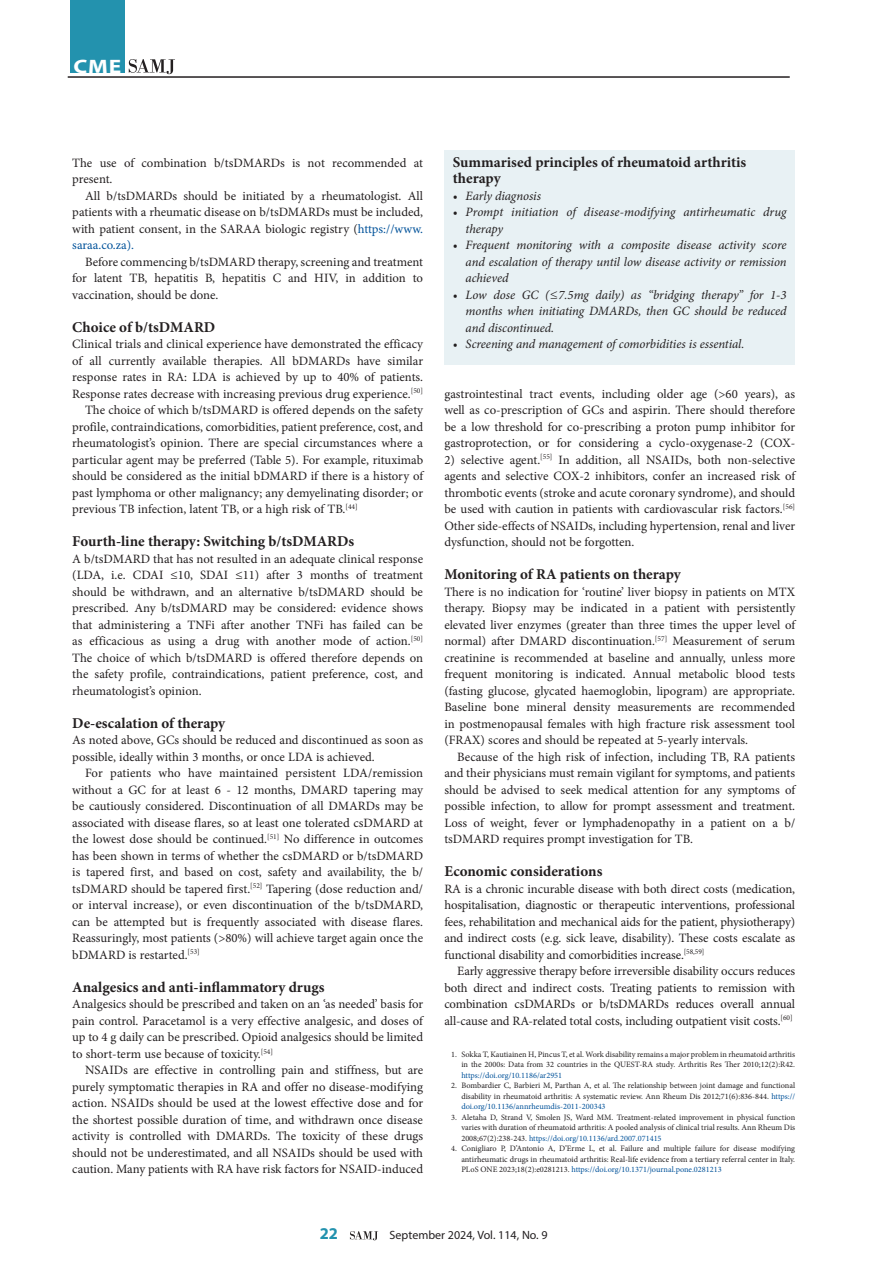
<style>
.page{position:relative;width:893px;height:1263px;background:#fff}
.page>*{position:absolute;margin:0;border:0;box-sizing:border-box;transform-origin:0 0}
.t1{font:700 19.5px "Myriad Pro";color:#fff;scale:1.2 1}
.t2{font:700 16.5px "Myriad Pro";color:#2392ae}
.C_HEAD{font:700 15px/16.5px "Minion Pro";color:#231f20}
.BODY_TEXT_INDENT{font:12.75px/16.5px "Minion Pro";letter-spacing:-.005em;color:#231f20;text-align:justify}
.BODY_TEXT_1ST_PARAGRAPH{font:12.75px/16.5px "Minion Pro";letter-spacing:-.005em;color:#231f20;text-align:justify}
.BULLET_1ST_LEVEL{font:italic 12.75px/16.5px "Minion Pro";letter-spacing:-.005em;color:#231f20;text-align:justify}
.t3{font:12px "Myriad Pro";color:#231f20}
.t4{font:8.25px/10.5px "Minion Pro";color:#231f20;text-align:justify}
.s1{color:#01529a}
</style>
<div class="page">
<svg style="left:350px;top:1231px;width:28px;height:9px"></svg>
<hr style="left:68px;top:76px;width:722px;height:2px;background:#231f20">
<svg style="left:129px;top:59px;width:46px;height:15px"></svg>
<div style="left:70px;top:0;width:54px;height:73px;background:#2392ae"></div>
<div style="left:444px;top:150px;width:351px;height:215px;background:#e8f1f4"></div>
<h1 class="t1" style="left:74px;top:54px;width:41px">CME</h1>
<p class="BODY_TEXT_1ST_PARAGRAPH" style="left:72px;top:154px;width:352px">The use of combination b/tsDMARDs is not recommended at present.</p>
<p class="BODY_TEXT_INDENT" style="left:72px;top:187px;width:352px;text-indent:13px">All b/tsDMARDs should be initiated by a rheumatologist. All patients with a rheumatic disease on b/tsDMARDs must be included, with patient consent, in the SARAA biologic registry (<span class="s1">https://www. saraa.co.za).</span></p>
<p class="BODY_TEXT_INDENT" style="left:72px;top:253px;width:352px;text-indent:13px">Before commencing b/tsDMARD therapy, screening and treatment for latent TB, hepatitis B, hepatitis C and HIV, in addition to vaccination, should be done.</p>
<h3 class="C_HEAD" style="left:72px;top:318px;width:145px">Choice of b/tsDMARD</h3>
<p class="BODY_TEXT_1ST_PARAGRAPH" style="left:72px;top:336px;width:352px">Clinical trials and clinical experience have demonstrated the efficacy of all currently available therapies. All bDMARDs have similar response rates in RA: LDA is achieved by up to 40% of patients.<br>Response rates decrease with increasing previous drug experience.<sup>[50]</sup></p>
<p class="BODY_TEXT_INDENT" style="left:72px;top:402px;width:352px;text-indent:13px">The choice of which b/tsDMARD is offered depends on the safety profile, contraindications, comorbidities, patient preference, cost, and rheumatologist’s opinion. There are special circumstances where a particular agent may be preferred (Table 5). For example, rituximab should be considered as the initial bDMARD if there is a history of past lymphoma or other malignancy; any demyelinating disorder; or previous TB infection, latent TB, or a high risk of TB.<sup>[44]</sup></p>
<h3 class="C_HEAD" style="left:72px;top:533px;width:283px">Fourth-line therapy: Switching b/tsDMARDs</h3>
<p class="BODY_TEXT_1ST_PARAGRAPH" style="left:72px;top:550px;width:352px">A b/tsDMARD that has not resulted in an adequate clinical response (LDA, i.e. CDAI ≤10, SDAI ≤11) after 3 months of treatment should be withdrawn, and an alternative b/tsDMARD should be prescribed. Any b/tsDMARD may be considered: evidence shows that administering a TNFi after another TNFi has failed can be as efficacious as using a drug with another mode of action.<sup>[50] </sup>The choice of which b/tsDMARD is offered therefore depends on the safety profile, contraindications, patient preference, cost, and rheumatologist’s opinion.</p>
<h3 class="C_HEAD" style="left:72px;top:714px;width:154px">De-escalation of therapy</h3>
<p class="BODY_TEXT_1ST_PARAGRAPH" style="left:72px;top:732px;width:352px">As noted above, GCs should be reduced and discontinued as soon as possible, ideally within 3 months, or once LDA is achieved.</p>
<p class="BODY_TEXT_INDENT" style="left:72px;top:765px;width:352px;text-indent:13px">For patients who have maintained persistent LDA/remission without a GC for at least 6 - 12 months, DMARD tapering may be cautiously considered. Discontinuation of all DMARDs may be associated with disease flares, so at least one tolerated csDMARD at the lowest dose should be continued.<sup>[51]</sup> No difference in outcomes has been shown in terms of whether the csDMARD or b/tsDMARD is tapered first, and based on cost, safety and availability, the b/ tsDMARD should be tapered first.<sup>[52]</sup> Tapering (dose reduction and/ or interval increase), or even discontinuation of the b/tsDMARD, can be attempted but is frequently associated with disease flares.<br>Reassuringly, most patients (&gt;80%) will achieve target again once the bDMARD is restarted.<sup>[53]</sup></p>
<h3 class="C_HEAD" style="left:72px;top:978px;width:254px">Analgesics and anti-inflammatory drugs</h3>
<p class="BODY_TEXT_1ST_PARAGRAPH" style="left:72px;top:996px;width:352px">Analgesics should be prescribed and taken on an ‘as needed’ basis for pain control. Paracetamol is a very effective analgesic, and doses of up to 4 g daily can be prescribed. Opioid analgesics should be limited to short-term use because of toxicity.<sup>[54]</sup></p>
<p class="BODY_TEXT_INDENT" style="left:72px;top:1062px;width:352px;text-indent:13px">NSAIDs are effective in controlling pain and stiffness, but are purely symptomatic therapies in RA and offer no disease-modifying action. NSAIDs should be used at the lowest effective dose and for the shortest possible duration of time, and withdrawn once disease activity is controlled with DMARDs. The toxicity of these drugs should not be underestimated, and all NSAIDs should be used with caution. Many patients with RA have risk factors for NSAID-induced</p>
<h3 class="C_HEAD" style="left:453px;top:153px;width:295px">Summarised principles of rheumatoid arthritis therapy</h3>
<p class="BULLET_1ST_LEVEL" style="left:453px;top:187px;width:90px">• Early diagnosis</p>
<p class="BULLET_1ST_LEVEL" style="left:466px;top:204px;width:323px;text-indent:-13px">• Prompt initiation of disease-modifying antirheumatic drug therapy</p>
<p class="BULLET_1ST_LEVEL" style="left:466px;top:237px;width:323px;text-indent:-13px">• Frequent monitoring with a composite disease activity score and escalation of therapy until low disease activity or remission achieved</p>
<p class="BULLET_1ST_LEVEL" style="left:466px;top:286px;width:323px;text-indent:-13px">• Low dose GC (≤7.5mg daily) as “bridging therapy” for 1-3 months when initiating DMARDs, then GC should be reduced and discontinued.</p>
<p class="BULLET_1ST_LEVEL" style="left:453px;top:336px;width:293px">• Screening and management of comorbidities is essential.</p>
<p class="BODY_TEXT_INDENT" style="left:444px;top:385px;width:352px">gastrointestinal tract events, including older age (&gt;60 years), as well as co-prescription of GCs and aspirin. There should therefore be a low threshold for co-prescribing a proton pump inhibitor for gastroprotection, or for considering a cyclo-oxygenase-2 (COX-</p>
<p class="BODY_TEXT_INDENT" style="left:444px;top:451px;width:352px">2) selective agent.<sup>[55]</sup> In addition, all NSAIDs, both non-selective agents and selective COX-2 inhibitors, confer an increased risk of thrombotic events (stroke and acute coronary syndrome), and should be used with caution in patients with cardiovascular risk factors.<sup>[56] </sup>Other side-effects of NSAIDs, including hypertension, renal and liver dysfunction, should not be forgotten.</p>
<h3 class="C_HEAD" style="left:444px;top:566px;width:238px">Monitoring of RA patients on therapy</h3>
<p class="BODY_TEXT_1ST_PARAGRAPH" style="left:444px;top:583px;width:352px">There is no indication for ‘routine’ liver biopsy in patients on MTX therapy. Biopsy may be indicated in a patient with persistently elevated liver enzymes (greater than three times the upper level of normal) after DMARD discontinuation.<sup>[57]</sup> Measurement of serum creatinine is recommended at baseline and annually, unless more frequent monitoring is indicated. Annual metabolic blood tests (fasting glucose, glycated haemoglobin, lipogram) are appropriate.<br>Baseline bone mineral density measurements are recommended in postmenopausal females with high fracture risk assessment tool (FRAX) scores and should be repeated at 5-yearly intervals.</p>
<p class="BODY_TEXT_INDENT" style="left:444px;top:748px;width:352px;text-indent:13px">Because of the high risk of infection, including TB, RA patients and their physicians must remain vigilant for symptoms, and patients should be advised to seek medical attention for any symptoms of possible infection, to allow for prompt assessment and treatment.<br>Loss of weight, fever or lymphadenopathy in a patient on a b/ tsDMARD requires prompt investigation for TB.</p>
<h3 class="C_HEAD" style="left:444px;top:863px;width:160px">Economic considerations</h3>
<p class="BODY_TEXT_1ST_PARAGRAPH" style="left:444px;top:880px;width:352px">RA is a chronic incurable disease with both direct costs (medication, hospitalisation, diagnostic or therapeutic interventions, professional fees, rehabilitation and mechanical aids for the patient, physiotherapy) and indirect costs (e.g. sick leave, disability). These costs escalate as functional disability and comorbidities increase.<sup>[58,59]</sup></p>
<p class="BODY_TEXT_INDENT" style="left:444px;top:963px;width:352px;text-indent:13px">Early aggressive therapy before irreversible disability occurs reduces both direct and indirect costs. Treating patients to remission with combination csDMARDs or b/tsDMARDs reduces overall annual all-cause and RA-related total costs, including outpatient visit costs.<sup>[60]</sup></p>
<p class="t4" style="left:461px;top:1049px;width:335px;text-indent:-10px">1. Sokka T, Kautiainen H, Pincus T, et al. Work disability remains a major problem in rheumatoid arthritis in the 2000s: Data from 32 countries in the QUEST-RA study. Arthritis Res Ther 2010;12(2):R42. <span class="s1">https://doi.org/10.1186/ar2951</span></p>
<p class="t4" style="left:461px;top:1080px;width:335px;text-indent:-10px">2. Bombardier C, Barbieri M, Parthan A, et al. The relationship between joint damage and functional disability in rheumatoid arthritis: A systematic review. Ann Rheum Dis 2012;71(6):836-844. <span class="s1">https:// doi.org/10.1136/annrheumdis-2011-200343</span></p>
<p class="t4" style="left:461px;top:1112px;width:335px;text-indent:-10px">3. Aletaha D, Strand V, Smolen JS, Ward MM. Treatment-related improvement in physical function varies with duration of rheumatoid arthritis: A pooled analysis of clinical trial results. Ann Rheum Dis 2008;67(2):238-243. <span class="s1">https://doi.org/10.1136/ard.2007.071415</span></p>
<p class="t4" style="left:461px;top:1143px;width:335px;text-indent:-10px">4. Conigliaro P, D’Antonio A, D’Erme L, et al. Failure and multiple failure for disease modifying antirheumatic drugs in rheumatoid arthritis: Real-life evidence from a tertiary referral center in Italy.<br>PLoS ONE 2023;18(2):e0281213. <span class="s1">https://doi.org/10.1371/journal.pone.0281213</span></p>
<p class="t2" style="left:320px;top:1223px;width:20px">22</p>
<p class="t3" style="left:390px;top:1228px;width:160px">September 2024, Vol. 114, No. 9</p>
</div>
